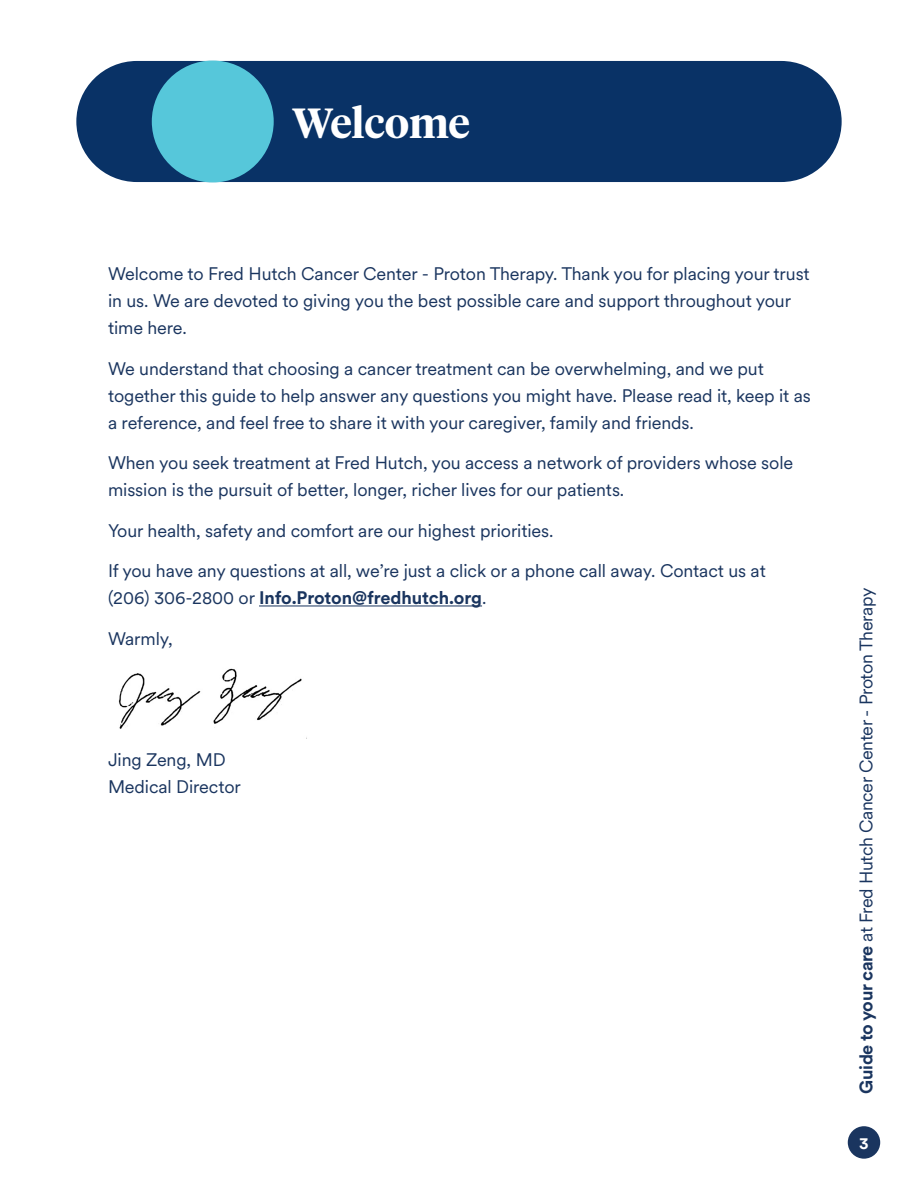
<style>
.page{position:relative;width:918px;height:1188px;background:#fff}
.page>*{position:absolute;margin:0;border:0;box-sizing:border-box;transform-origin:0 0}
.t1{font:600 42px "Tiempos Headline";letter-spacing:-.005em;color:#fff}
.t2{font:18px/27px "Circular XX";letter-spacing:-.005em;color:#1a355f}
.t3{font:700 16.5px "Circular XX";color:#fff}
.s1{font-weight:700}
</style>
<div class="page">
<hr style="left:259px;top:606px;width:223px;height:1px;background:#1a355f">
<img style="left:118px;top:668px;width:189px;height:70px">
<div style="left:848px;top:1126px;width:32px;height:33px;background:#1a355f;border-radius:50%"></div>
<div style="left:76px;top:61px;width:766px;height:121px;background:#093266;border-radius:61px"></div>
<div style="left:152px;top:61px;width:122px;height:121px;background:#56c7da;border-radius:50%"></div>
<h1 class="t1" style="left:292px;top:94px;width:179px">Welcome</h1>
<p class="t2" style="left:108px;top:260px;width:703px">Welcome to Fred Hutch Cancer Center - Proton Therapy. Thank you for placing your trust in us. We are devoted to giving you the best possible care and support throughout your time here.</p>
<p class="t2" style="left:108px;top:354px;width:705px">We understand that choosing a cancer treatment can be overwhelming, and we put together this guide to help answer any questions you might have. Please read it, keep it as a reference, and feel free to share it with your caregiver, family and friends.</p>
<p class="t2" style="left:108px;top:449px;width:687px">When you seek treatment at Fred Hutch, you access a network of providers whose sole mission is the pursuit of better, longer, richer lives for our patients.</p>
<p class="t2" style="left:108px;top:516px;width:445px">Your health, safety and comfort are our highest priorities.</p>
<p class="t2" style="left:108px;top:557px;width:659px">If you have any questions at all, we’re just a click or a phone call away. Contact us at (206) 306-2800 or <span class="s1">Info.Proton@fredhutch.org</span>.</p>
<p class="t2" style="left:108px;top:624px;width:66px">Warmly,</p>
<p class="t2" style="left:108px;top:746px;width:134px">Jing Zeng, MD<br>Medical Director</p>
<p class="t2" style="left:852px;top:1094px;width:507px;rotate:-90deg"><span class="s1">Guide to your care</span> at Fred Hutch Cancer Center - Proton Therapy</p>
<p class="t3" style="left:859px;top:1132px;width:11px">3</p>
</div>
